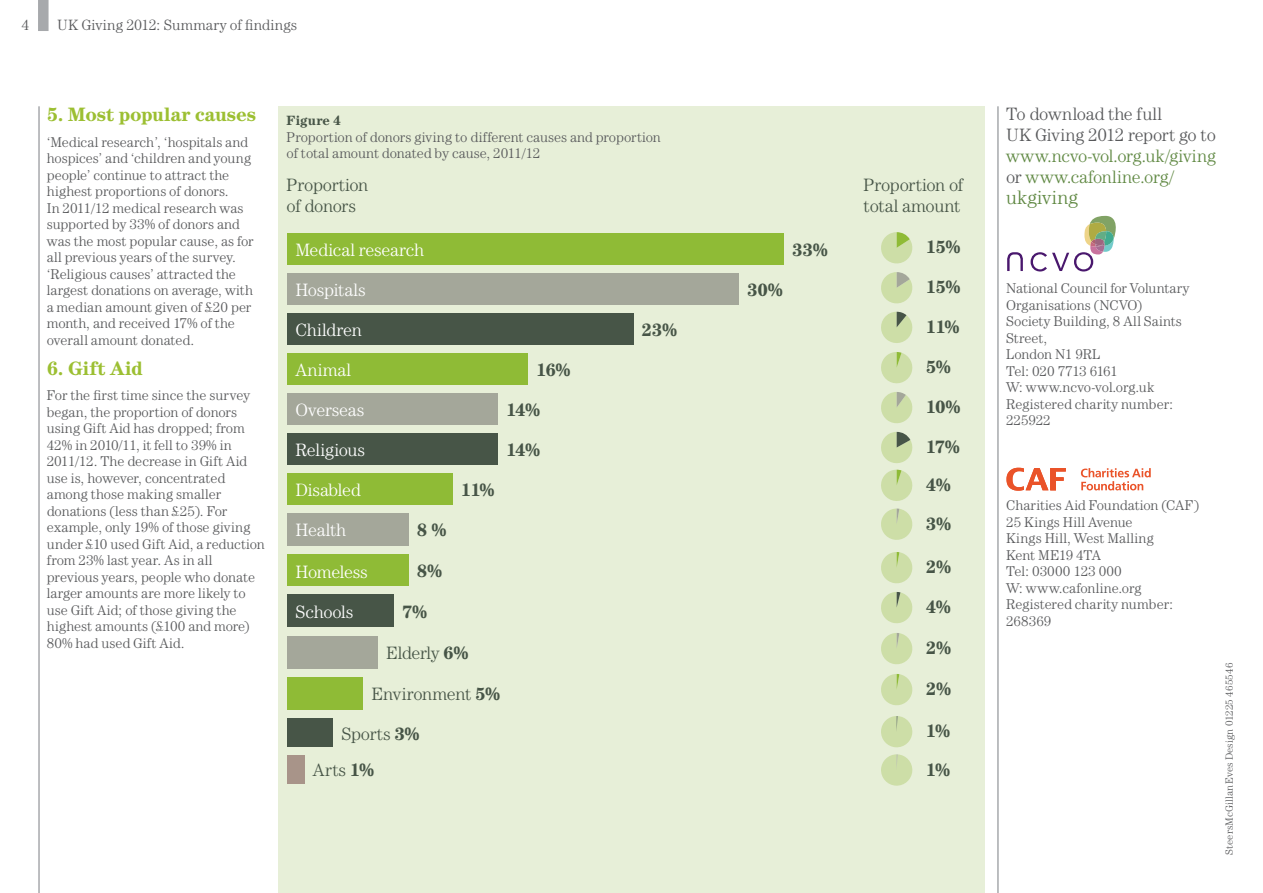
<style>
.page{position:relative;width:1263px;height:893px;background:#fff}
.page>*{position:absolute;margin:0;border:0;box-sizing:border-box;transform-origin:0 0}
.t1{font:700 19.5px "Century IT Cby BT";letter-spacing:-.005em;color:#9cbf32}
.t2{font:300 19.5px "Century IT Cby BT";letter-spacing:.01em;color:#5f8842}
.t3{font:300 18px/39.5px "Century IT Cby BT";letter-spacing:-.015em;color:#fff}
.t4{font:300 18px/21px "Century IT Cby BT";letter-spacing:-.015em;color:#475547}
.t5{font:700 18px "Century IT Cby BT";letter-spacing:-.055em;color:#475547}
.t6{font:300 18px/21px "Century IT Cby BT";color:#5f8842}
.t7{font:300 18px/21px "Century IT Cby BT";letter-spacing:-.01em;color:#58595b}
.t8{font:300 15px "Century IT Cby BT";letter-spacing:.005em;color:#58595b}
.t9{font:300 14.25px/16.5px "Century IT Cby BT";color:#58595b}
.t10{font:700 13.5px "Century IT Cby BT";letter-spacing:.015em;color:#475547}
.t11{font:300 10.5px "Century IT Cby BT";letter-spacing:.01em;color:#58595b}
.s1{font-weight:700}
.s2{color:#58595b}
</style>
<div class="page">
<hr style="left:38px;top:106px;width:2px;height:787px;background:#a7a9ac">
<hr style="left:997px;top:106px;width:2px;height:787px;background:#a7a9ac">
<div style="left:38px;top:0;width:11px;height:31px;background:#a7a9ac"></div>
<svg style="left:1030px;top:216px;width:86px;height:55px"></svg>
<svg style="left:1007px;top:252px;width:16px;height:19px"></svg>
<svg style="left:1006px;top:468px;width:60px;height:23px"></svg>
<svg style="left:1081px;top:468px;width:70px;height:22px"></svg>
<div style="left:278px;top:106px;width:707px;height:787px;background:#e7efd8"></div>
<div style="left:287px;top:636px;width:91px;height:33px;background:#a4a79a"></div>
<div style="left:287px;top:755px;width:17px;height:28px;background:#a89489"></div>
<div style="left:287px;top:233px;width:497px;height:32px;background:#8fbb36"></div>
<div style="left:287px;top:273px;width:451px;height:32px;background:#a4a79a"></div>
<div style="left:287px;top:313px;width:346px;height:32px;background:#475547"></div>
<div style="left:287px;top:353px;width:241px;height:32px;background:#8fbb36"></div>
<div style="left:287px;top:394px;width:211px;height:31px;background:#a4a79a"></div>
<div style="left:287px;top:434px;width:211px;height:31px;background:#475547"></div>
<div style="left:287px;top:473px;width:165px;height:32px;background:#8fbb36"></div>
<div style="left:287px;top:513px;width:121px;height:33px;background:#a4a79a"></div>
<div style="left:287px;top:554px;width:121px;height:32px;background:#8fbb36"></div>
<div style="left:287px;top:594px;width:106px;height:33px;background:#475547"></div>
<div style="left:287px;top:677px;width:76px;height:33px;background:#8fbb36"></div>
<div style="left:287px;top:719px;width:46px;height:28px;background:#475547"></div>
<svg style="left:881px;top:312px;width:32px;height:31px"></svg>
<svg style="left:881px;top:509px;width:32px;height:31px"></svg>
<svg style="left:881px;top:754px;width:32px;height:32px"></svg>
<svg style="left:881px;top:716px;width:32px;height:32px"></svg>
<svg style="left:881px;top:674px;width:32px;height:32px"></svg>
<svg style="left:881px;top:633px;width:32px;height:32px"></svg>
<svg style="left:881px;top:592px;width:32px;height:32px"></svg>
<svg style="left:881px;top:552px;width:32px;height:32px"></svg>
<svg style="left:881px;top:432px;width:32px;height:69px"></svg>
<svg style="left:881px;top:392px;width:32px;height:32px"></svg>
<svg style="left:881px;top:352px;width:32px;height:32px"></svg>
<svg style="left:881px;top:272px;width:32px;height:32px"></svg>
<svg style="left:881px;top:232px;width:32px;height:32px"></svg>
<p class="t8" style="left:22px;top:15px;width:10px">4</p>
<p class="t8" style="left:57px;top:15px;width:241px">UK Giving 2012: Summary of findings</p>
<h1 class="t1" style="left:47px;top:102px;width:211px">5. Most popular causes</h1>
<p class="t9" style="left:47px;top:133px;width:208px">‘Medical research’, ‘hospitals and hospices’ and ‘children and young people’ continue to attract the highest proportions of donors.<br>In 2011/12 medical research was supported by 33% of donors and was the most popular cause, as for all previous years of the survey. ‘Religious causes’ attracted the largest donations on average, with a median amount given of £20 per month, and received 17% of the overall amount donated.</p>
<h1 class="t1" style="left:47px;top:356px;width:97px">6. Gift Aid</h1>
<p class="t9" style="left:47px;top:387px;width:219px">For the first time since the survey began, the proportion of donors using Gift Aid has dropped; from<br>42% in 2010/11, it fell to 39% in<br>2011/12. The decrease in Gift Aid use is, however, concentrated among those making smaller donations (less than £25). For example, only 19% of those giving under £10 used Gift Aid, a reduction from 23% last year. As in all previous years, people who donate larger amounts are more likely to use Gift Aid; of those giving the highest amounts (£100 and more)<br>80% had used Gift Aid.</p>
<p class="t10" style="left:287px;top:112px;width:56px">Figure 4</p>
<p class="t9" style="left:287px;top:128px;width:376px">Proportion of donors giving to different causes and proportion of total amount donated by cause, 2011/12</p>
<p class="t4" style="left:287px;top:174px;width:83px">Proportion of donors</p>
<p class="t4" style="left:863px;top:174px;width:101px">Proportion of total amount</p>
<p class="t3" style="left:295px;top:230px;width:130px">Medical research</p>
<p class="t3" style="left:295px;top:270px;width:72px">Hospitals</p>
<p class="t3" style="left:295px;top:310px;width:68px">Children</p>
<p class="t3" style="left:295px;top:350px;width:57px">Animal</p>
<p class="t3" style="left:295px;top:390px;width:70px">Overseas</p>
<p class="t3" style="left:295px;top:430px;width:71px">Religious</p>
<p class="t3" style="left:295px;top:470px;width:67px">Disabled</p>
<p class="t3" style="left:296px;top:510px;width:52px">Health</p>
<p class="t3" style="left:296px;top:552px;width:74px">Homeless<br>Schools</p>
<p class="t4" style="left:386px;top:642px;width:84px">Elderly <span class="s1">6%</span></p>
<p class="t4" style="left:341px;top:674px;width:160px;line-height:39.6px;text-indent:30px">Environment <span class="s1">5%<br></span>Sports <span class="s1">3%</span></p>
<p class="t4" style="left:313px;top:759px;width:63px">Arts <span class="s1">1%</span></p>
<p class="t5" style="left:461px;top:479px;width:35px">11%</p>
<p class="t5" style="left:417px;top:519px;width:31px">8 %</p>
<p class="t5" style="left:417px;top:560px;width:27px">8%</p>
<p class="t5" style="left:402px;top:600px;width:27px">7%</p>
<p class="t5" style="left:536px;top:359px;width:36px">16%</p>
<p class="t5" style="left:506px;top:399px;width:36px">14%</p>
<p class="t5" style="left:506px;top:439px;width:36px">14%</p>
<p class="t5" style="left:642px;top:319px;width:37px">23%</p>
<p class="t5" style="left:792px;top:238px;width:37px">33%</p>
<p class="t5" style="left:747px;top:279px;width:37px">30%</p>
<p class="t5" style="left:926px;top:236px;width:36px">15%</p>
<p class="t5" style="left:926px;top:276px;width:36px">15%</p>
<p class="t5" style="left:926px;top:316px;width:35px">11%</p>
<p class="t5" style="left:926px;top:356px;width:27px">5%</p>
<p class="t5" style="left:926px;top:396px;width:36px">10%</p>
<p class="t5" style="left:926px;top:435px;width:36px">17%</p>
<p class="t5" style="left:926px;top:474px;width:27px">4%</p>
<p class="t5" style="left:926px;top:513px;width:27px">3%</p>
<p class="t5" style="left:926px;top:556px;width:27px">2%</p>
<p class="t5" style="left:926px;top:596px;width:27px">4%</p>
<p class="t5" style="left:926px;top:637px;width:27px">2%</p>
<p class="t5" style="left:926px;top:678px;width:27px">2%</p>
<p class="t5" style="left:926px;top:720px;width:26px">1%</p>
<p class="t5" style="left:926px;top:759px;width:26px">1%</p>
<p class="t7" style="left:1006px;top:103px;width:211px">To download the full<br>UK Giving 2012 report go to</p>
<p class="t6" style="left:1006px;top:145px;width:212px">www.ncvo-vol.org.uk/giving <span class="s2">or</span> www.cafonline.org/</p>
<h1 class="t2" style="left:1006px;top:185px;width:73px">ukgiving</h1>
<p class="t9" style="left:1006px;top:280px;width:185px">National Council for Voluntary<br>Organisations (NCVO)<br>Society Building, 8 All Saints<br>Street,<br>London N1 9RL<br>Tel: 020 7713 6161<br>W: www.ncvo-vol.org.uk<br>Registered charity number:<br>225922</p>
<p class="t9" style="left:1006px;top:497px;width:195px">Charities Aid Foundation (CAF)<br>25 Kings Hill Avenue<br>Kings Hill, West Malling<br>Kent ME19 4TA<br>Tel: 03000 123 000<br>W: www.cafonline.org<br>Registered charity number:<br>268369</p>
<p class="t11" style="left:1223px;top:855px;width:193px;rotate:-90deg">SteersMcGillanEves Design 01225 465546</p>
</div>
